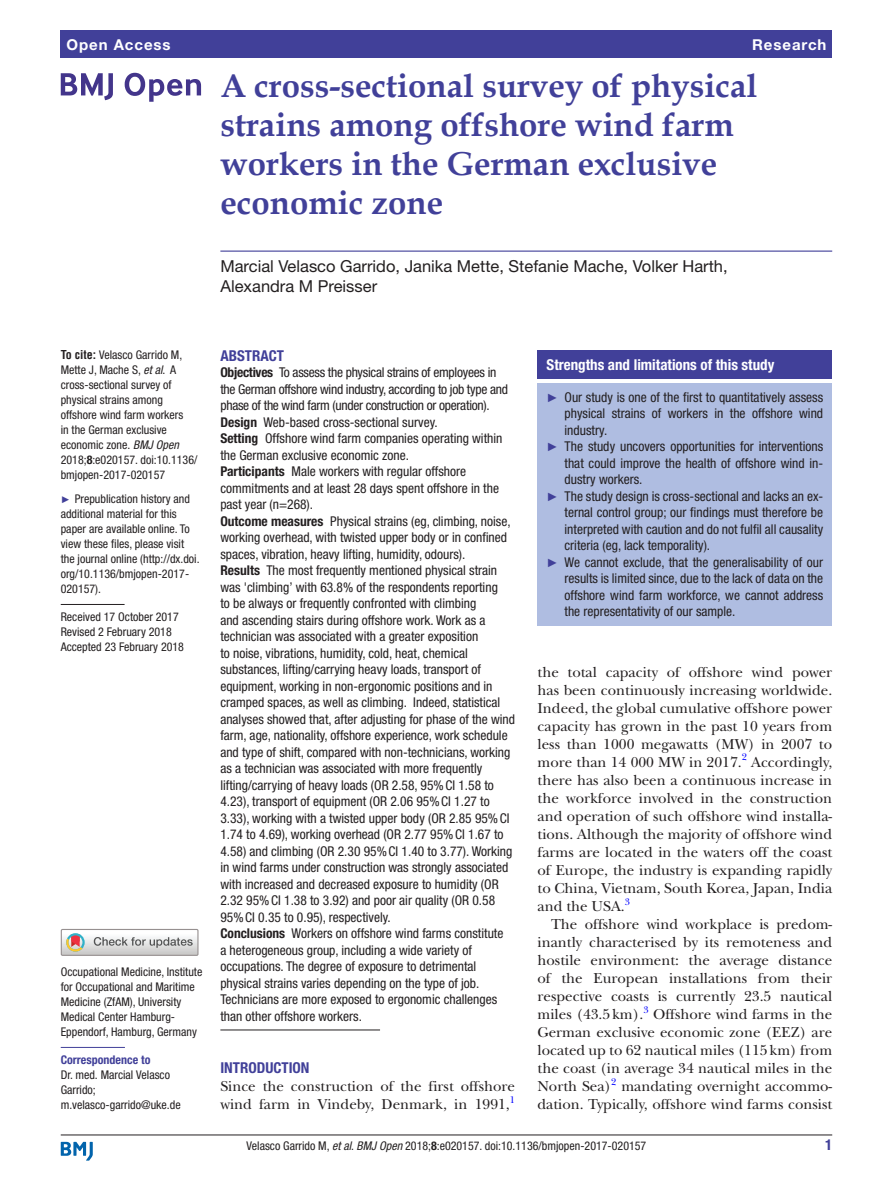
<style>
.page{position:relative;width:893px;height:1191px;background:#fff}
.page>*{position:absolute;margin:0;border:0;box-sizing:border-box;transform-origin:0 0}
.t1{font:700 33px/39px "Book Antiqua";color:#414099}
.t2{font:16.5px/19.5px "Helvetica Neue LT Std";color:#231f20}
.t3{font:15px/18px "New Baskerville";color:#231f20;text-align:justify}
.t4{font:700 condensed 15px "Helvetica Neue LT Std";color:#fff}
.t5{font:700 condensed 15px "Helvetica Neue LT Std";color:#414099}
.t6{font:700 15px "Helvetica Neue LT Std";letter-spacing:.065em;color:#fff}
.t7{font:condensed 13.5px/16.5px "Helvetica Neue LT Std";color:#231f20}
.t8{font:condensed 12px/15px "Helvetica Neue LT Std";color:#231f20}
.t9{font:700 condensed 12px "Helvetica Neue LT Std";color:#414099}
.t10{font:9.9px "New Baskerville";color:#00f}
.s1{font-family:"Helvetica LT Std";font-weight:700}
.s2{font-style:italic}
.s3{font-weight:700}
.s4{font-family:"Arial";font-stretch:normal;font-size:9.75px;color:#414099}
.s5{font-family:"Arial";font-stretch:normal;font-size:12px;color:#414099}
</style>
<div class="page">
<hr style="left:61px;top:1134px;width:771px;height:1px;background:#231f20">
<svg style="left:61px;top:1141px;width:32px;height:19px"></svg>
<div style="left:61px;top:31px;width:771px;height:27px;background:#414099"></div>
<hr style="left:220px;top:250px;width:612px;height:2px;background:#414099">
<hr style="left:61px;top:604px;width:64px;height:1px;background:#231f20">
<hr style="left:61px;top:1047px;width:64px;height:1px;background:#414099">
<svg style="left:61px;top:73px;width:52px;height:27px"></svg>
<svg style="left:125px;top:73px;width:76px;height:29px"></svg>
<div style="left:61px;top:929px;width:138px;height:27px;border:1px solid #969090"></div>
<svg style="left:61px;top:929px;width:137px;height:26px"></svg>
<hr style="left:220px;top:1029px;width:160px;height:1px;background:#231f20">
<div style="left:538px;top:350px;width:294px;height:29px;background:#414099"></div>
<div style="left:538px;top:383px;width:294px;height:242px;background:#afbde1"></div>
<p class="t6" style="left:66px;top:35px;width:106px">Open Access</p>
<p class="t6" style="left:752px;top:35px;width:76px">Research</p>
<h1 class="t1" style="left:220px;top:66px;width:539px">A cross-sectional survey of physical strains among offshore wind farm workers in the German exclusive economic zone</h1>
<p class="t2" style="left:220px;top:256px;width:509px">Marcial Velasco Garrido, Janika Mette, Stefanie Mache, Volker Harth,<br>Alexandra M Preisser</p>
<p class="t8" style="left:61px;top:347px;width:138px"><span class="s1">To cite:</span> Velasco Garrido M,<br>Mette J, Mache S, <span class="s2">et al</span>. A cross-sectional survey of physical strains among offshore wind farm workers<br>in the German exclusive economic zone. <span class="s2">BMJ Open<br></span>2018;<span class="s3">8</span>:e020157. doi:10.1136/ bmjopen-2017-020157</p>
<p class="t8" style="left:61px;top:491px;width:140px"><span class="s4">►</span> Prepublication history and additional material for this paper are available online. To view these files, please visit the journal online (http://dx.doi. org/10.1136/bmjopen-2017-<br>020157).</p>
<p class="t8" style="left:61px;top:609px;width:125px">Received 17 October 2017<br>Revised 2 February 2018<br>Accepted 23 February 2018</p>
<p class="t8" style="left:61px;top:964px;width:143px">Occupational Medicine, Institute for Occupational and Maritime<br>Medicine (ZfAM), University<br>Medical Center Hamburg-<br>Eppendorf, Hamburg, Germany</p>
<p class="t9" style="left:61px;top:1052px;width:91px">Correspondence to</p>
<p class="t8" style="left:61px;top:1067px;width:121px">Dr. med. Marcial Velasco<br>Garrido; m.velasco-garrido@uke.de</p>
<p class="t5" style="left:220px;top:346px;width:65px">Abstract</p>
<p class="t7" style="left:220px;top:364px;width:296px"><span class="s3">Objectives</span> To assess the physical strains of employees in<br>the German offshore wind industry, according to job type and phase of the wind farm (under construction or operation).<br><span class="s3">Design</span> Web-based cross-sectional survey.<br><span class="s3">Setting</span> Offshore wind farm companies operating within the German exclusive economic zone.<br><span class="s3">Participants</span> Male workers with regular offshore commitments and at least 28 days spent offshore in the past year (n=268).<br><span class="s3">Outcome measures</span> Physical strains (eg, climbing, noise, working overhead, with twisted upper body or in confined spaces, vibration, heavy lifting, humidity, odours).<br><span class="s3">Results</span> The most frequently mentioned physical strain was 'climbing’ with 63.8% of the respondents reporting<br>to be always or frequently confronted with climbing<br>and ascending stairs during offshore work. Work as a technician was associated with a greater exposition<br>to noise, vibrations, humidity, cold, heat, chemical substances, lifting/carrying heavy loads, transport of equipment, working in non-ergonomic positions and in cramped spaces, as well as climbing. Indeed, statistical analyses showed that, after adjusting for phase of the wind farm, age, nationality, offshore experience, work schedule and type of shift, compared with non-technicians, working as a technician was associated with more frequently lifting/carrying of heavy loads (OR 2.58, 95%CI 1.58 to 4.23), transport of equipment (OR 2.06 95%CI 1.27 to 3.33), working with a twisted upper body (OR 2.85 95%CI 1.74 to 4.69), working overhead (OR 2.77 95%CI 1.67 to 4.58) and climbing (OR 2.30 95%CI 1.40 to 3.77). Working in wind farms under construction was strongly associated with increased and decreased exposure to humidity (OR 2.32 95%CI 1.38 to 3.92) and poor air quality (OR 0.58<br>95%CI 0.35 to 0.95), respectively.<br><span class="s3">Conclusions</span> Workers on offshore wind farms constitute<br>a heterogeneous group, including a wide variety of occupations. The degree of exposure to detrimental physical strains varies depending on the type of job.<br>Technicians are more exposed to ergonomic challenges than other offshore workers.</p>
<p class="t5" style="left:220px;top:1059px;width:91px">Introduction</p>
<p class="t3" style="left:220px;top:1077px;width:296px">Since the construction of the first offshore wind farm in Vindeby, Denmark, in 1991,<sup>1</sup></p>
<p class="t4" style="left:547px;top:355px;width:229px">Strengths and limitations of this study</p>
<p class="t7" style="left:547px;top:388px;width:278px"><span class="s5">►</span> Our study is one of the first to quantitatively assess</p>
<p class="t7" style="left:565px;top:405px;width:260px">physical strains of workers in the offshore wind</p>
<p class="t7" style="left:565px;top:421px;width:44px">industry.</p>
<p class="t7" style="left:547px;top:438px;width:278px"><span class="s5">►</span> The study uncovers opportunities for interventions</p>
<p class="t7" style="left:565px;top:454px;width:260px">that could improve the health of offshore wind in-</p>
<p class="t7" style="left:565px;top:471px;width:79px">dustry workers.</p>
<p class="t7" style="left:547px;top:487px;width:278px"><span class="s5">►</span> The study design is cross-sectional and lacks an ex-</p>
<p class="t7" style="left:565px;top:504px;width:260px">ternal control group; our findings must therefore be</p>
<p class="t7" style="left:565px;top:520px;width:260px">interpreted with caution and do not fulfil all causality</p>
<p class="t7" style="left:565px;top:537px;width:147px">criteria (eg, lack temporality).</p>
<p class="t7" style="left:547px;top:553px;width:278px"><span class="s5">►</span> We cannot exclude, that the generalisability of our</p>
<p class="t7" style="left:565px;top:570px;width:260px">results is limited since, due to the lack of data on the</p>
<p class="t7" style="left:565px;top:586px;width:260px">offshore wind farm workforce, we cannot address</p>
<p class="t7" style="left:565px;top:603px;width:172px">the representativity of our sample.</p>
<p class="t3" style="left:538px;top:663px;width:296px">the total capacity of offshore wind power has been continuously increasing worldwide.<br>Indeed, the global cumulative offshore power capacity has grown in the past 10 years from less than 1000 megawatts (MW) in 2007 to more than 14 000 MW in 2017.<sup>2</sup> Accordingly, there has also been a continuous increase in the workforce involved in the construction and operation of such offshore wind installa&shy;tions. Although the majority of offshore wind farms are located in the waters off the coast of Europe, the industry is expanding rapidly to China, Vietnam, South Korea, Japan, India and the USA.</p>
<p class="t10" style="left:625px;top:895px;width:7px">3</p>
<p class="t3" style="left:538px;top:915px;width:296px;text-indent:14px">The offshore wind workplace is predom&shy;inantly characterised by its remoteness and hostile environment: the average distance of the European installations from their respective coasts is currently 23.5 nautical miles (43.5km).<sup>3</sup> Offshore wind farms in the German exclusive economic zone (EEZ) are located up to 62 nautical miles (115km) from the coast (in average 34 nautical miles in the North Sea)</p>
<p class="t10" style="left:611px;top:1075px;width:7px">2</p>
<p class="t3" style="left:538px;top:1077px;width:296px;text-align:right">mandating overnight accommo-<br>dation. Typically, offshore wind farms consist</p>
<p class="t8" style="left:247px;top:1137px;width:401px">Velasco Garrido M, <span class="s2">et al</span>. <span class="s2">BMJ Open</span> 2018;<span class="s3">8</span>:e020157. doi:10.1136/bmjopen-2017-020157</p>
<p class="t5" style="left:825px;top:1135px;width:9px">1</p>
</div>
